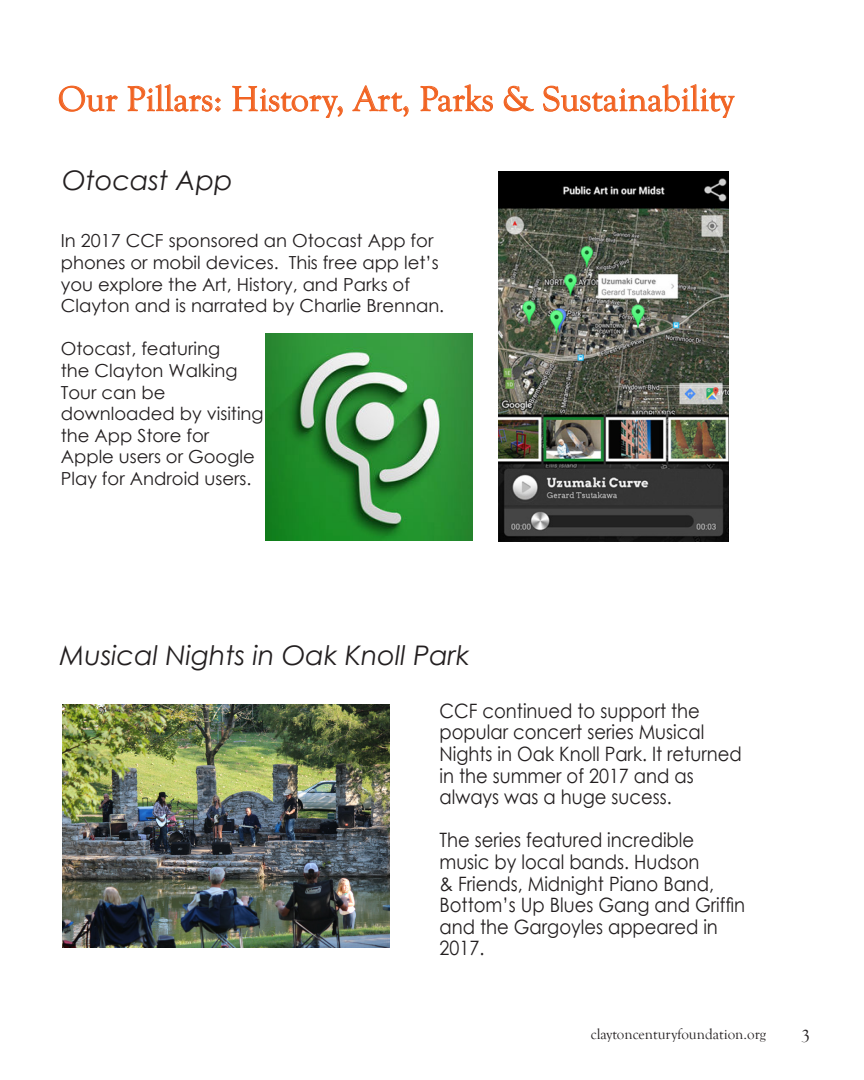
<style>
.page{position:relative;width:864px;height:1080px;background:#fff}
.page>*{position:absolute;margin:0;border:0;box-sizing:border-box;transform-origin:0 0}
.t1{font:36px "Goudy Old Style T";color:#f16322}
.t2{font:italic 27px "Century Gothic";color:#231f20}
.t3{font:19.8px/21.6px "Century Gothic";color:#231f20;scale:.91 1}
.t4{font:18px/21.6px "Century Gothic";color:#231f20}
.t5{font:18px "Goudy Old Style T";color:#231f20}
.t6{font:15px "Goudy Old Style T";color:#231f20}
</style>
<div class="page">
<svg style="left:59px;top:85px;width:59px;height:27px"></svg>
<svg style="left:127px;top:84px;width:94px;height:28px"></svg>
<svg style="left:232px;top:85px;width:111px;height:33px"></svg>
<svg style="left:352px;top:85px;width:57px;height:32px"></svg>
<svg style="left:420px;top:84px;width:73px;height:28px"></svg>
<svg style="left:504px;top:85px;width:30px;height:27px"></svg>
<svg style="left:543px;top:84px;width:192px;height:34px"></svg>
<img style="left:62px;top:704px;width:327px;height:243px">
<img style="left:265px;top:333px;width:208px;height:208px">
<img style="left:498px;top:172px;width:230px;height:369px">
<p class="t1" style="left:58px;top:79px;width:677px">Our Pillars: History, Art, Parks &amp; Sustainability</p>
<p class="t2" style="left:62px;top:161px;width:172px">Otocast App</p>
<p class="t4" style="left:61px;top:230px;width:385px">In 2017 CCF sponsored an Otocast App for phones or mobil devices. This free app let’s you explore the Art, History, and Parks of Clayton and is narrated by Charlie Brennan.</p>
<p class="t4" style="left:61px;top:338px;width:161px">Otocast, featuring</p>
<p class="t4" style="left:61px;top:359px;width:178px">the Clayton Walking</p>
<p class="t4" style="left:61px;top:381px;width:106px">Tour can be</p>
<p class="t4" style="left:61px;top:403px;width:204px">downloaded by visiting</p>
<p class="t4" style="left:61px;top:424px;width:150px">the App Store for</p>
<p class="t4" style="left:61px;top:446px;width:196px">Apple users or Google</p>
<p class="t4" style="left:61px;top:467px;width:192px">Play for Android users.</p>
<p class="t2" style="left:60px;top:636px;width:411px">Musical Nights in Oak Knoll Park</p>
<p class="t3" style="left:440px;top:699px;width:288px">CCF continued to support the</p>
<p class="t3" style="left:440px;top:721px;width:334px">popular concert series Musical<br>Nights in Oak Knoll Park. It returned in the summer of 2017 and as</p>
<p class="t3" style="left:440px;top:786px;width:257px">always was a huge sucess.</p>
<p class="t3" style="left:440px;top:829px;width:337px">The series featured incredible music by local bands. Hudson<br>&amp; Friends, Midnight Piano Band,<br>Bottom’s Up Blues Gang and Griffin and the Gargoyles appeared in<br>2017.</p>
<p class="t6" style="left:591px;top:1026px;width:177px">claytoncenturyfoundation.org</p>
<p class="t5" style="left:801px;top:1026px;width:10px">3</p>
</div>
